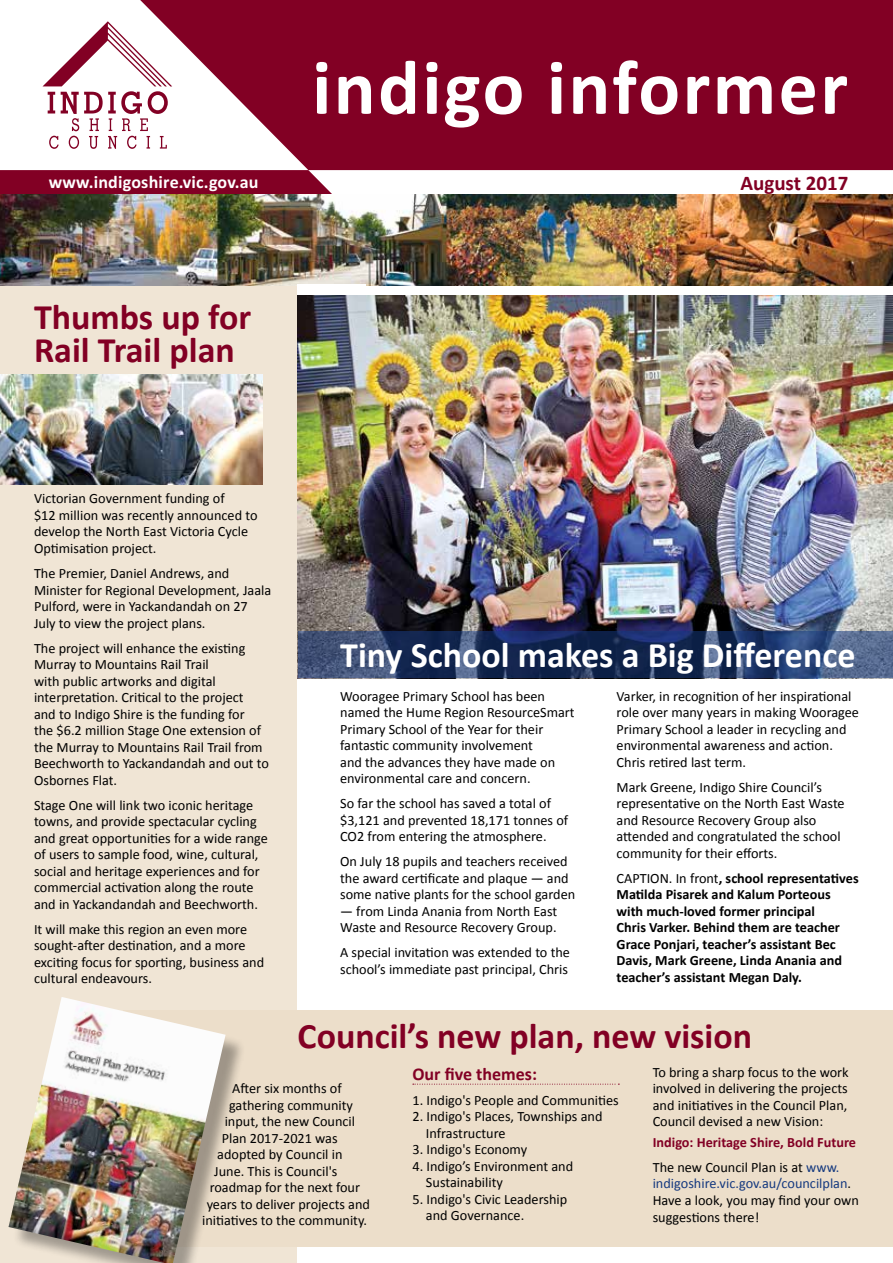
<style>
.page{position:relative;width:893px;height:1263px;background:#fff}
.page>*{position:absolute;margin:0;border:0;box-sizing:border-box;transform-origin:0 0}
.t1{font:700 36px/33px "Calibri";color:#820024}
.t2{font:700 36px "Calibri";color:#fff}
.t3{font:700 21px "Calibri";color:#820024}
.t4{font:700 18px "Calibri";letter-spacing:.01em;color:#fff}
.t5{font:700 18px "Calibri";color:#820024}
.t6{font:14.25px/16.5px "Calibri";color:#000}
.t7{font:700 14.25px/16.5px "Calibri";color:#000}
.t8{font:700 14.25px/25px "Calibri";color:#820024}
.s1{font-weight:400}
.s2{font-weight:400;color:#000}
.s3{font-weight:400;color:#15397f}
.s4{color:#15397f}
</style>
<div class="page">
<div style="left:0;top:196px;width:334px;height:1067px;background:#f0e5d5"></div>
<svg style="left:140px;top:0;width:753px;height:170px;background:#8e1839"></svg>
<svg style="left:43px;top:21px;width:129px;height:128px"></svg>
<svg style="left:0;top:170px;width:334px;height:25px;background:#870f2f"></svg>
<svg style="left:316px;top:62px;width:11px;height:52px"></svg>
<svg style="left:339px;top:76px;width:32px;height:38px"></svg>
<svg style="left:381px;top:61px;width:34px;height:54px"></svg>
<svg style="left:426px;top:62px;width:11px;height:52px"></svg>
<svg style="left:445px;top:76px;width:34px;height:52px"></svg>
<svg style="left:485px;top:76px;width:37px;height:39px"></svg>
<svg style="left:551px;top:62px;width:11px;height:52px"></svg>
<svg style="left:573px;top:76px;width:33px;height:38px"></svg>
<svg style="left:613px;top:60px;width:64px;height:55px"></svg>
<svg style="left:687px;top:76px;width:22px;height:38px"></svg>
<svg style="left:718px;top:76px;width:54px;height:38px"></svg>
<svg style="left:781px;top:76px;width:34px;height:39px"></svg>
<svg style="left:825px;top:76px;width:22px;height:38px"></svg>
<img style="left:0;top:195px;width:893px;height:90px">
<div style="left:298px;top:285px;width:68px;height:978px;background:#fff"></div>
<img style="left:298px;top:296px;width:595px;height:335px">
<svg style="left:298px;top:631px;width:595px;height:47px;background:#293d67"></svg>
<div style="left:123px;top:1010px;width:770px;height:236px;background:#ecdeca"></div>
<div style="left:12px;top:1000px;width:234px;height:263px;background:#000;opacity:.33"></div>
<img style="left:9px;top:997px;width:217px;height:266px">
<svg style="left:413px;top:1084px;width:206px;height:1px"></svg>
<img style="left:0;top:374px;width:263px;height:111px">
<p class="t4" style="left:49px;top:171px;width:211px">www.indigoshire.vic.gov.au</p>
<h2 class="t3" style="left:740px;top:170px;width:109px">August 2017</h2>
<h1 class="t1" style="left:34px;top:300px;width:219px">Thumbs up for<br>Rail Trail plan</h1>
<p class="t6" style="left:34px;top:490px;width:225px">Victorian Government funding of<br>$12 million was recently announced to develop the North East Victoria Cycle Optimisation project.</p>
<p class="t6" style="left:34px;top:565px;width:239px">The Premier, Daniel Andrews, and Minister for Regional Development, Jaala Pulford, were in Yackandandah on 27<br>July to view the project plans.</p>
<p class="t6" style="left:34px;top:640px;width:237px">The project will enhance the existing Murray to Mountains Rail Trail<br>with public artworks and digital interpretation. Critical to the project<br>and to Indigo Shire is the funding for<br>the $6.2 million Stage One extension of the Murray to Mountains Rail Trail from Beechworth to Yackandandah and out to Osbornes Flat.</p>
<p class="t6" style="left:34px;top:797px;width:235px">Stage One will link two iconic heritage towns, and provide spectacular cycling and great opportunities for a wide range of users to sample food, wine, cultural, social and heritage experiences and for commercial activation along the route and in Yackandandah and Beechworth.</p>
<p class="t6" style="left:34px;top:921px;width:232px">It will make this region an even more sought-after destination, and a more exciting focus for sporting, business and cultural endeavours.</p>
<h1 class="t2" style="left:340px;top:632px;width:517px">Tiny School makes a Big Difference</h1>
<p class="t6" style="left:340px;top:687px;width:236px">Wooragee Primary School has been named the Hume Region ResourceSmart Primary School of the Year for their fantastic community involvement<br>and the advances they have made on environmental care and concern.</p>
<p class="t6" style="left:340px;top:795px;width:230px">So far the school has saved a total of $3,121 and prevented 18,171 tonnes of<br>CO2 from entering the atmosphere.</p>
<p class="t6" style="left:340px;top:853px;width:237px">On July 18 pupils and teachers received the award certificate and plaque — and some native plants for the school garden</p>
<p class="t6" style="left:340px;top:903px;width:219px">— from Linda Anania from North East<br>Waste and Resource Recovery Group.</p>
<p class="t6" style="left:340px;top:944px;width:231px">A special invitation was extended to the school’s immediate past principal, Chris</p>
<p class="t6" style="left:617px;top:688px;width:244px">Varker, in recognition of her inspirational role over many years in making Wooragee Primary School a leader in recycling and environmental awareness and action.<br>Chris retired last term.</p>
<p class="t6" style="left:617px;top:779px;width:230px">Mark Greene, Indigo Shire Council’s representative on the North East Waste and Resource Recovery Group also attended and congratulated the school community for their efforts.</p>
<p class="t7" style="left:617px;top:869px;width:244px"><span class="s1">CAPTION. In front</span>, school representatives Matilda Pisarek and Kalum Porteous with much-loved former principal<br>Chris Varker. Behind them are teacher Grace Ponjari, teacher’s assistant Bec Davis, Mark Greene, Linda Anania and teacher’s assistant Megan Daly.</p>
<h1 class="t1" style="left:298px;top:1020px;width:456px">Council’s new plan, new vision</h1>
<p class="t6" style="left:232px;top:1080px;width:111px">After six months of</p>
<p class="t6" style="left:229px;top:1097px;width:125px">gathering community</p>
<p class="t6" style="left:225px;top:1113px;width:132px">input, the new Council</p>
<p class="t6" style="left:222px;top:1130px;width:117px">Plan 2017-2021 was</p>
<p class="t6" style="left:217px;top:1146px;width:127px">adopted by Council in</p>
<p class="t6" style="left:214px;top:1163px;width:125px">June. This is Council's</p>
<p class="t6" style="left:210px;top:1179px;width:152px">roadmap for the next four</p>
<p class="t6" style="left:207px;top:1196px;width:165px">years to deliver projects and</p>
<p class="t6" style="left:202px;top:1212px;width:167px">initiatives to the community.</p>
<p class="t5" style="left:412px;top:1062px;width:126px">Our five themes:</p>
<p class="t6" style="left:412px;top:1091px;width:208px">1. Indigo's People and Communities</p>
<p class="t6" style="left:426px;top:1108px;width:178px;text-indent:-13px">2. Indigo's Places, Townships and<br>Infrastructure</p>
<p class="t6" style="left:412px;top:1141px;width:116px">3. Indigo's Economy</p>
<p class="t6" style="left:426px;top:1157px;width:149px;text-indent:-13px">4. Indigo’s Environment and<br>Sustainability</p>
<p class="t6" style="left:426px;top:1190px;width:143px;text-indent:-13px">5. Indigo's Civic Leadership and Governance.</p>
<p class="t6" style="left:653px;top:1064px;width:197px;text-align:justify">To bring a sharp focus to the work involved in delivering the projects and initiatives in the Council Plan, Council devised a new Vision:</p>
<p class="t8" style="left:653px;top:1130px;width:205px">Indigo: Heritage Shire, Bold Future<br><span class="s2">The new Council Plan is at</span> <span class="s3">www.</span></p>
<p class="t6" style="left:653px;top:1175px;width:208px"><span class="s4">indigoshire.vic.gov.au/councilplan</span>.<br>Have a look, you may find your own suggestions there!</p>
</div>
